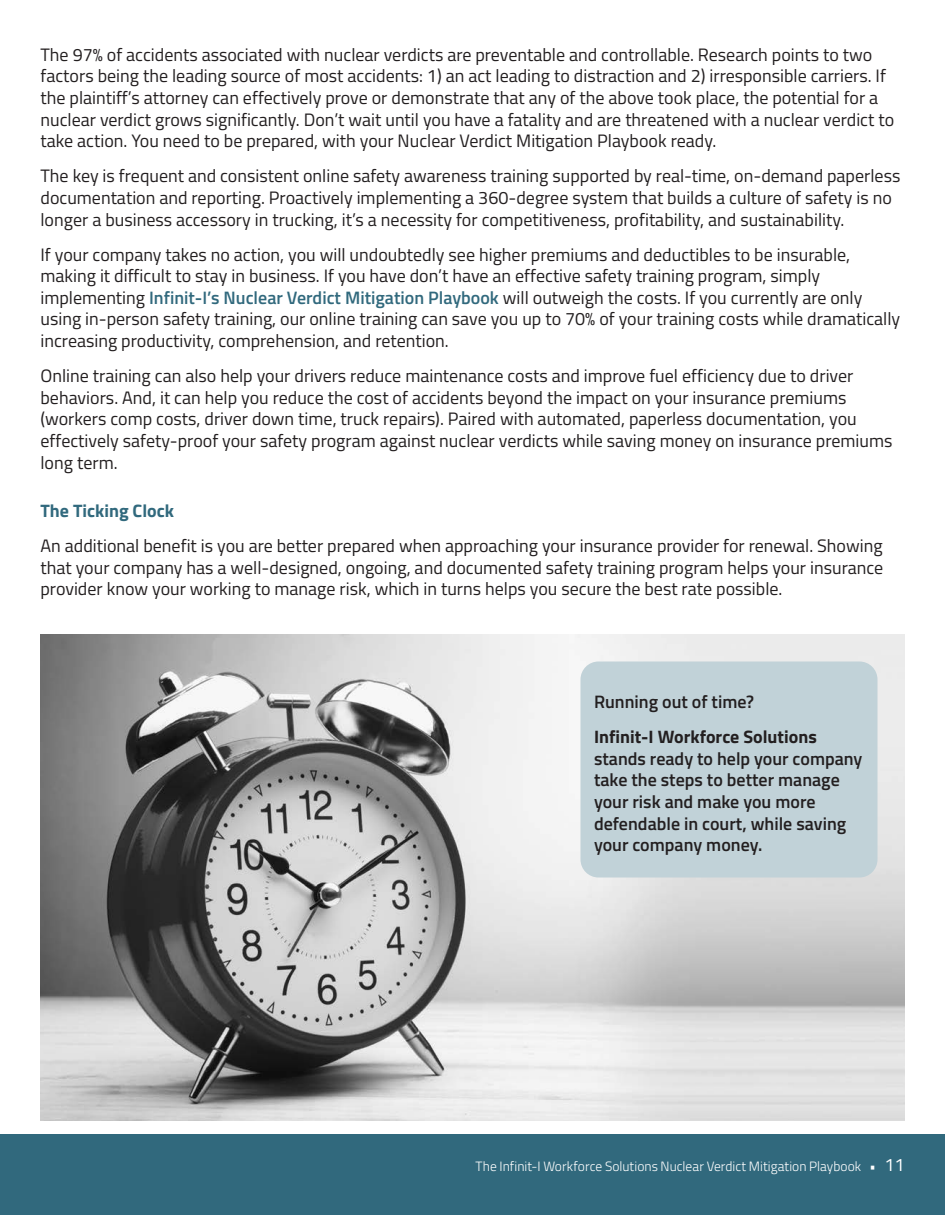
<style>
.page{position:relative;width:945px;height:1215px;background:#fff}
.page>*{position:absolute;margin:0;border:0;box-sizing:border-box;transform-origin:0 0}
.t1{font:18px/21.6px "Titillium Web";color:#231f20}
.t2{font:600 18px/21.6px "Titillium Web";color:#231f20}
.t3{font:700 18px "Titillium Web";color:#31697d}
.t4{font:300 13.5px "Titillium Web";color:#fff}
.s1{font-weight:600;color:#31697d}
.s2{font-weight:700}
.s3{font-weight:400;font-size:18px}
</style>
<div class="page">
<div style="left:0;top:1134px;width:14px;height:81px;background:#31697d"></div>
<div style="left:14px;top:1134px;width:931px;height:81px;background:#31697d"></div>
<img style="left:40px;top:634px;width:864px;height:486px">
<div style="left:580px;top:662px;width:298px;height:216px;background:#c1d2d8;border-radius:18px"></div>
<p class="t1" style="left:40px;top:43px;width:855px">The 97% of accidents associated with nuclear verdicts are preventable and controllable. Research points to two factors being the leading source of most accidents: 1) an act leading to distraction and 2) irresponsible carriers. If the plaintiff’s attorney can effectively prove or demonstrate that any of the above took place, the potential for a nuclear verdict grows significantly. Don’t wait until you have a fatality and are threatened with a nuclear verdict to take action. You need to be prepared, with your Nuclear Verdict Mitigation Playbook ready.</p>
<p class="t1" style="left:40px;top:164px;width:861px">The key is frequent and consistent online safety awareness training supported by real-time, on-demand paperless documentation and reporting. Proactively implementing a 360-degree system that builds a culture of safety is no longer a business accessory in trucking, it’s a necessity for competitiveness, profitability, and sustainability.</p>
<p class="t1" style="left:40px;top:243px;width:861px">If your company takes no action, you will undoubtedly see higher premiums and deductibles to be insurable, making it difficult to stay in business. If you have don’t have an effective safety training program, simply implementing <span class="s1">Infinit-I’s Nuclear Verdict Mitigation Playbook</span> will outweigh the costs. If you currently are only using in-person safety training, our online training can save you up to 70% of your training costs while dramatically increasing productivity, comprehension, and retention.</p>
<p class="t1" style="left:40px;top:364px;width:853px">Online training can also help your drivers reduce maintenance costs and improve fuel efficiency due to driver behaviors. And, it can help you reduce the cost of accidents beyond the impact on your insurance premiums (workers comp costs, driver down time, truck repairs). Paired with automated, paperless documentation, you effectively safety-proof your safety program against nuclear verdicts while saving money on insurance premiums long term.</p>
<p class="t3" style="left:40px;top:497px;width:135px">The Ticking Clock</p>
<p class="t1" style="left:40px;top:534px;width:844px;text-align:justify">An additional benefit is you are better prepared when approaching your insurance provider for renewal. Showing that your company has a well-designed, ongoing, and documented safety training program helps your insurance provider know your working to manage risk, which in turns helps you secure the best rate possible.</p>
<p class="t2" style="left:594px;top:690px;width:162px">Running out of time?</p>
<p class="t2" style="left:594px;top:725px;width:270px"><span class="s2">Infinit-I Workforce Solutions </span>stands ready to help your company take the steps to better manage your risk and make you more defendable in court, while saving your company money.</p>
<p class="t4" style="left:476px;top:1157px;width:430px">The Infinit-I Workforce Solutions Nuclear Verdict Mitigation Playbook • <span class="s3">11</span></p>
</div>
